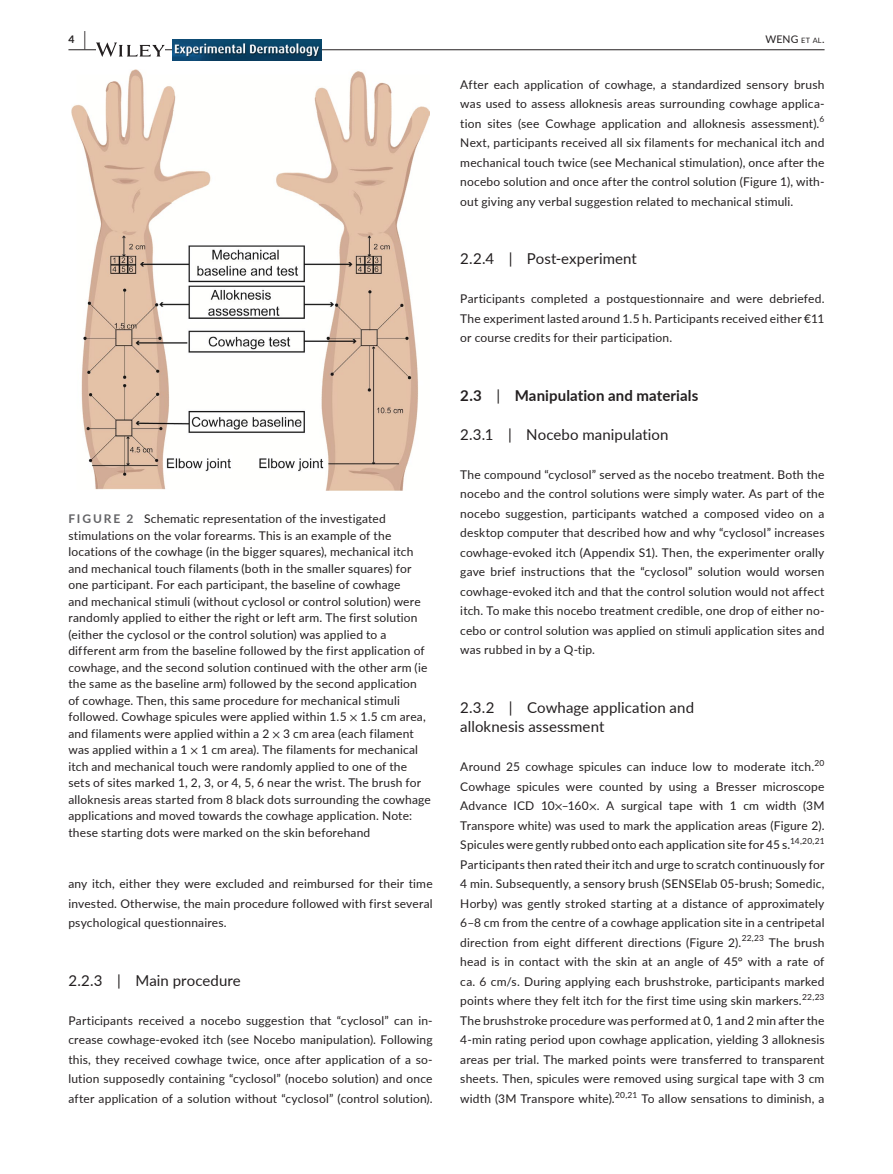
<style>
.page{position:relative;width:893px;height:1174px;background:#fff}
.page>*{position:absolute;margin:0;border:0;box-sizing:border-box;transform-origin:0 0}
.t1{font:15px/19.5px "Lato";letter-spacing:.005em;color:#231f20}
.t2{font:700 15px "Lato";letter-spacing:.005em;color:#231f20}
.t3{font:12px/19.5px "Lato";letter-spacing:.015em;color:#231f20;text-align:justify}
.t4{font:10.5px "Lato";color:#231f20}
.t5{font:700 10.5px "Lato";color:#231f20}
.t6{font:8.4px "Lato";letter-spacing:.02em;color:#231f20}
.s1{font-size:19.5px}
.s2{font-size:7.35px}
.s3{font-weight:700;color:#636366}
.s4{font-family:"STIX"}
.s5{font-weight:400}
</style>
<div class="page">
<hr style="left:68px;top:49px;width:756px;height:1px;background:#231f20">
<svg style="left:96px;top:42px;width:69px;height:15px"></svg>
<img style="left:172px;top:39px;width:149px;height:21px">
<img style="left:72px;top:69px;width:357px;height:422px">
<p class="t5" style="left:68px;top:31px;width:19px">4 <span class="s1">|</span></p>
<p class="t4" style="left:765px;top:31px;width:61px">WENG <span class="s2">et al</span>.</p>
<p class="t3" style="left:460px;top:74px;width:366px">After each application of cowhage, a standardized sensory brush was used to assess alloknesis areas surrounding cowhage applica&shy;tion sites (see Cowhage application and alloknesis assessment).</p>
<p class="t6" style="left:820px;top:113px;width:6px">6</p>
<p class="t3" style="left:460px;top:132px;width:366px">Next, participants received all six filaments for mechanical itch and mechanical touch twice (see Mechanical stimulation), once after the nocebo solution and once after the control solution (Figure 1), with&shy;out giving any verbal suggestion related to mechanical stimuli.</p>
<p class="t3" style="left:68px;top:510px;width:364px;line-height:16.5px;text-align:left"><span class="s3">FIGURE 2</span> Schematic representation of the investigated stimulations on the volar forearms. This is an example of the locations of the cowhage (in the bigger squares), mechanical itch and mechanical touch filaments (both in the smaller squares) for one participant. For each participant, the baseline of cowhage<br>and mechanical stimuli (without cyclosol or control solution) were randomly applied to either the right or left arm. The first solution (either the cyclosol or the control solution) was applied to a different arm from the baseline followed by the first application of cowhage, and the second solution continued with the other arm (ie the same as the baseline arm) followed by the second application of cowhage. Then, this same procedure for mechanical stimuli followed. Cowhage spicules were applied within 1.5 <span class="s4">×</span> 1.5 cm area, and filaments were applied within a 2 <span class="s4">×</span> 3 cm area (each filament was applied within a 1 <span class="s4">×</span> 1 cm area). The filaments for mechanical itch and mechanical touch were randomly applied to one of the sets of sites marked 1, 2, 3, or 4, 5, 6 near the wrist. The brush for alloknesis areas started from 8 black dots surrounding the cowhage applications and moved towards the cowhage application. Note: these starting dots were marked on the skin beforehand</p>
<p class="t3" style="left:68px;top:873px;width:366px">any itch, either they were excluded and reimbursed for their time invested. Otherwise, the main procedure followed with first several psychological questionnaires.</p>
<p class="t1" style="left:68px;top:970px;width:174px">2.2.3 | Main procedure</p>
<p class="t3" style="left:68px;top:1010px;width:366px">Participants received a nocebo suggestion that “cyclosol” can in&shy;crease cowhage-evoked itch (see Nocebo manipulation). Following this, they received cowhage twice, once after application of a so&shy;lution supposedly containing “cyclosol” (nocebo solution) and once after application of a solution without “cyclosol” (control solution).</p>
<p class="t1" style="left:460px;top:248px;width:178px">2.2.4 | Post-experiment</p>
<p class="t3" style="left:460px;top:288px;width:366px">Participants completed a postquestionnaire and were debriefed.<br>The experiment lasted around 1.5 h. Participants received either €11 or course credits for their participation.</p>
<p class="t2" style="left:460px;top:384px;width:239px">2.3 <span class="s5">|</span> Manipulation and materials</p>
<p class="t1" style="left:460px;top:424px;width:210px">2.3.1 | Nocebo manipulation</p>
<p class="t3" style="left:460px;top:464px;width:366px">The compound “cyclosol” served as the nocebo treatment. Both the nocebo and the control solutions were simply water. As part of the nocebo suggestion, participants watched a composed video on a desktop computer that described how and why “cyclosol” increases cowhage-evoked itch (Appendix S1). Then, the experimenter orally gave brief instructions that the “cyclosol” solution would worsen cowhage-evoked itch and that the control solution would not affect itch. To make this nocebo treatment credible, one drop of either no&shy;cebo or control solution was applied on stimuli application sites and was rubbed in by a Q-tip.</p>
<p class="t1" style="left:460px;top:697px;width:235px">2.3.2 | Cowhage application and alloknesis assessment</p>
<p class="t3" style="left:460px;top:756px;width:355px">Around 25 cowhage spicules can induce low to moderate itch.</p>
<p class="t6" style="left:815px;top:757px;width:11px">20</p>
<p class="t3" style="left:460px;top:776px;width:366px">Cowhage spicules were counted by using a Bresser microscope Advance ICD 10<span class="s4">×</span>–160<span class="s4">×</span>. A surgical tape with 1 cm width (3M Transpore white) was used to mark the application areas (Figure 2).<br>Spicules were gently rubbed onto each application site for 45 s.<sup>14,20,21<br></sup>Participants then rated their itch and urge to scratch continuously for 4 min. Subsequently, a sensory brush (SENSElab 05-brush; Somedic, Horby) was gently stroked starting at a distance of approximately 6–8 cm from the centre of a cowhage application site in a centripetal direction from eight different directions (Figure 2).</p>
<p class="t6" style="left:742px;top:932px;width:24px">22,23</p>
<p class="t3" style="left:460px;top:932px;width:366px;text-indent:308px">The brush head is in contact with the skin at an angle of 45° with a rate of ca. 6 cm/s. During applying each brushstroke, participants marked points where they felt itch for the first time using skin markers.</p>
<p class="t6" style="left:802px;top:991px;width:24px">22,23</p>
<p class="t3" style="left:460px;top:1010px;width:366px">The brushstroke procedure was performed at 0, 1 and 2 min after the 4-min rating period upon cowhage application, yielding 3 alloknesis areas per trial. The marked points were transferred to transparent sheets. Then, spicules were removed using surgical tape with 3 cm width (3M Transpore white).<sup>20,21</sup> To allow sensations to diminish, a</p>
</div>
